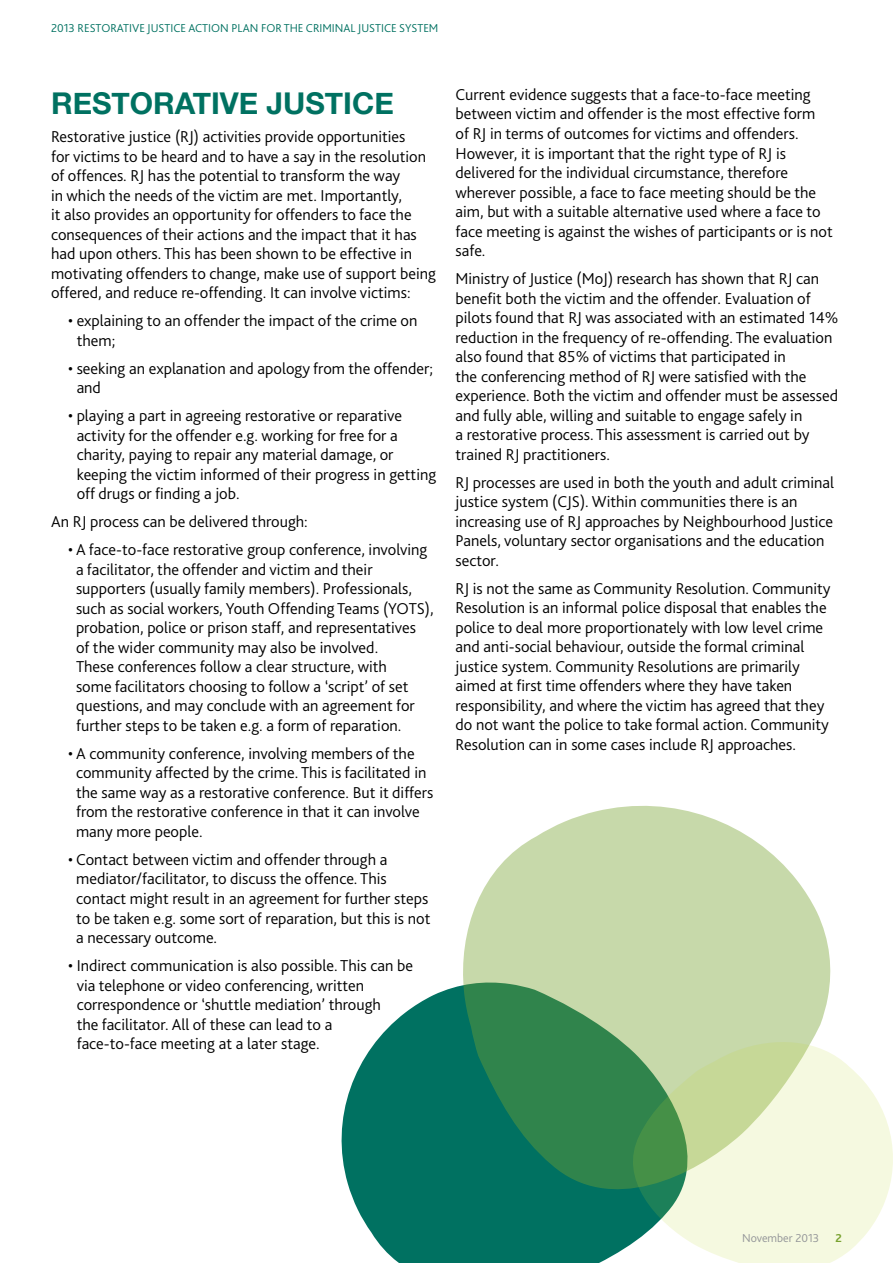
<style>
.page{position:relative;width:893px;height:1263px;background:#fff}
.page>*{position:absolute;margin:0;border:0;box-sizing:border-box;transform-origin:0 0}
.t1{font:700 30px "Helvetica Neue";color:#007161}
.t2{font:300 16.5px/19.5px "Bliss 2";color:#000}
.t3{font:300 12px "Bliss 2";color:#007161}
.t4{font:300 12px "Bliss 2";color:#939598}
.t5{font:700 12px "Bliss 2";color:#78a22f}
</style>
<div class="page">
<svg style="left:341px;top:999px;width:247px;height:264px;fill:#007161"></svg>
<svg style="left:425px;top:805px;width:406px;height:426px;fill:#c7d9aa"></svg>
<svg style="left:588px;top:1002px;width:305px;height:261px;background:#bdd7b5"></svg>
<p class="t3" style="left:51px;top:21px;width:389px">2013 RESTORATIVE JUSTICE ACTION PLAN FOR THE CRIMINAL JUSTICE SYSTEM</p>
<h1 class="t1" style="left:51px;top:76px;width:344px">RESTORATIVE JUSTICE</h1>
<p class="t2" style="left:51px;top:127px;width:386px">Restorative justice (RJ) activities provide opportunities<br>for victims to be heard and to have a say in the resolution of offences. RJ has the potential to transform the way<br>in which the needs of the victim are met. Importantly,<br>it also provides an opportunity for offenders to face the consequences of their actions and the impact that it has had upon others. This has been shown to be effective in motivating offenders to change, make use of support being offered, and reduce re-offending. It can involve victims:</p>
<p class="t2" style="left:77px;top:311px;width:342px;text-indent:-9px">• explaining to an offender the impact of the crime on them;</p>
<p class="t2" style="left:77px;top:358px;width:358px;text-indent:-9px">• seeking an explanation and apology from the offender; and</p>
<p class="t2" style="left:77px;top:406px;width:361px;text-indent:-9px">• playing a part in agreeing restorative or reparative activity for the offender e.g. working for free for a charity, paying to repair any material damage, or keeping the victim informed of their progress in getting off drugs or finding a job.</p>
<p class="t2" style="left:51px;top:512px;width:258px">An RJ process can be delivered through:</p>
<p class="t2" style="left:76px;top:540px;width:359px;text-indent:-8px">• A face-to-face restorative group conference, involving a facilitator, the offender and victim and their supporters (usually family members). Professionals, such as social workers, Youth Offending Teams (YOTS), probation, police or prison staff, and representatives<br>of the wider community may also be involved.<br>These conferences follow a clear structure, with<br>some facilitators choosing to follow a ‘script’ of set questions, and may conclude with an agreement for further steps to be taken e.g. a form of reparation.</p>
<p class="t2" style="left:76px;top:743px;width:359px;text-indent:-8px">• A community conference, involving members of the community affected by the crime. This is facilitated in the same way as a restorative conference. But it differs from the restorative conference in that it can involve many more people.</p>
<p class="t2" style="left:76px;top:849px;width:356px;text-indent:-8px">• Contact between victim and offender through a mediator/facilitator, to discuss the offence. This contact might result in an agreement for further steps to be taken e.g. some sort of reparation, but this is not a necessary outcome.</p>
<p class="t2" style="left:77px;top:955px;width:338px;text-indent:-9px">• Indirect communication is also possible. This can be via telephone or video conferencing, written correspondence or ‘shuttle mediation’ through<br>the facilitator. All of these can lead to a face-to-face meeting at a later stage.</p>
<p class="t2" style="left:455px;top:84px;width:379px">Current evidence suggests that a face-to-face meeting between victim and offender is the most effective form of RJ in terms of outcomes for victims and offenders.<br>However, it is important that the right type of RJ is delivered for the individual circumstance, therefore wherever possible, a face to face meeting should be the aim, but with a suitable alternative used where a face to face meeting is against the wishes of participants or is not safe.</p>
<p class="t2" style="left:455px;top:268px;width:384px">Ministry of Justice (MoJ) research has shown that RJ can benefit both the victim and the offender. Evaluation of pilots found that RJ was associated with an estimated 14% reduction in the frequency of re-offending. The evaluation also found that 85% of victims that participated in<br>the conferencing method of RJ were satisfied with the experience. Both the victim and offender must be assessed and fully able, willing and suitable to engage safely in<br>a restorative process. This assessment is carried out by trained RJ practitioners.</p>
<p class="t2" style="left:455px;top:472px;width:380px">RJ processes are used in both the youth and adult criminal justice system (CJS). Within communities there is an increasing use of RJ approaches by Neighbourhood Justice Panels, voluntary sector organisations and the education sector.</p>
<p class="t2" style="left:455px;top:578px;width:377px">RJ is not the same as Community Resolution. Community Resolution is an informal police disposal that enables the police to deal more proportionately with low level crime and anti-social behaviour, outside the formal criminal justice system. Community Resolutions are primarily aimed at first time offenders where they have taken responsibility, and where the victim has agreed that they do not want the police to take formal action. Community Resolution can in some cases include RJ approaches.</p>
<p class="t4" style="left:742px;top:1230px;width:79px">November 2013</p>
<p class="t5" style="left:835px;top:1230px;width:8px">2</p>
</div>
